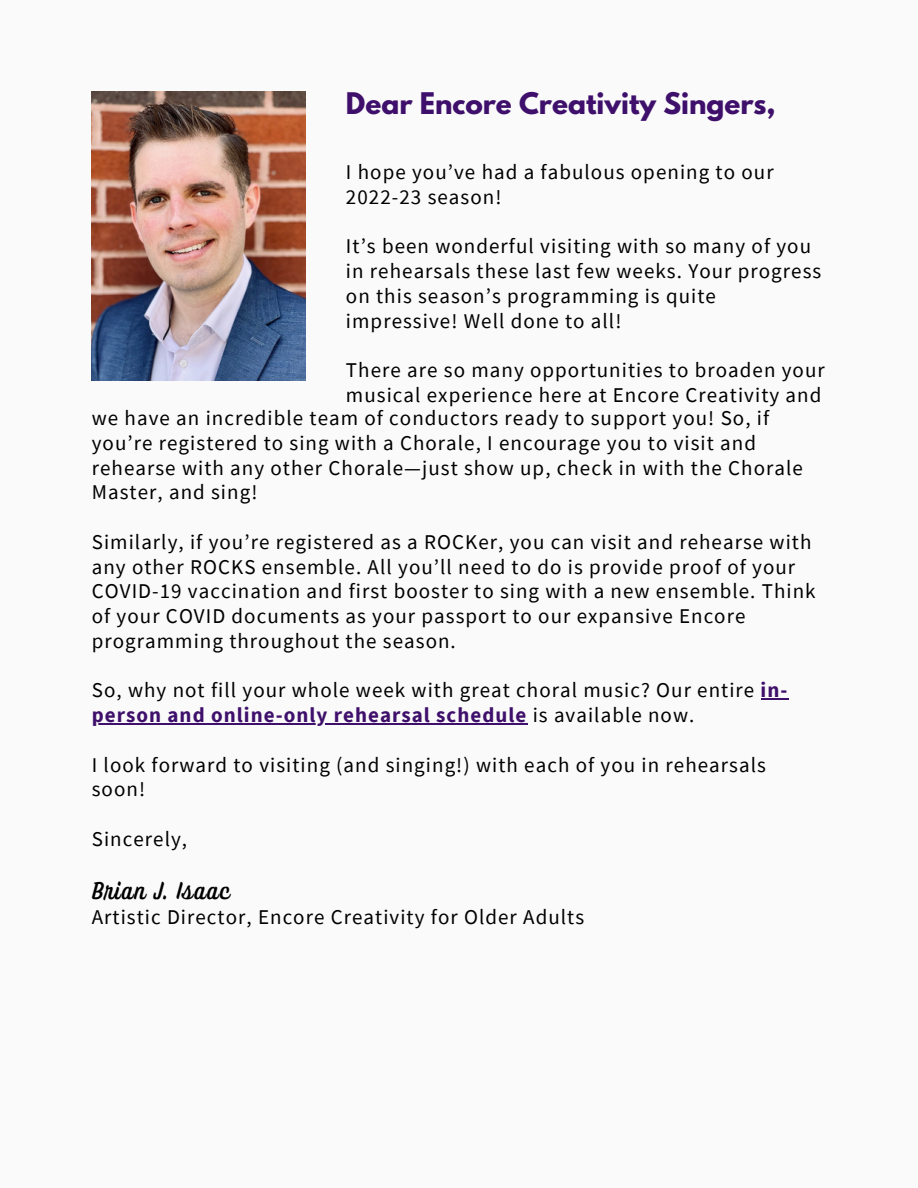
<style>
.page{position:relative;width:918px;height:1188px;background:#fafafa}
.page>*{position:absolute;margin:0;border:0;box-sizing:border-box;transform-origin:0 0}
.t1{font:700 26.4px "League Spartan";color:#3f106b}
.t2{font:24px "Ayr Tropika Island Script Casual";letter-spacing:.05em;color:#000}
.t3{font:21px/24.8px "Source Sans Pro";letter-spacing:.05em;color:#000}
.s1{font-weight:700;color:#3f106b}
</style>
<div class="page">
<img style="left:92px;top:92px;width:214px;height:289px">
<svg style="left:761px;top:699px;width:28px;height:1px"></svg>
<hr style="left:92px;top:723px;width:435px;height:1px;background:#3f106b">
<p class="t1" style="left:346px;top:90px;width:431px">Dear Encore Creativity Singers,</p>
<p class="t3" style="left:346px;top:159px;width:429px">I hope you’ve had a fabulous opening to our<br>2022-23 season!</p>
<p class="t3" style="left:346px;top:233px;width:477px">It’s been wonderful visiting with so many of you in rehearsals these last few weeks. Your progress on this season’s programming is quite impressive! Well done to all!</p>
<p class="t3" style="left:346px;top:357px;width:480px">There are so many opportunities to broaden your musical experience here at Encore Creativity and</p>
<p class="t3" style="left:92px;top:405px;width:713px">we have an incredible team of conductors ready to support you! So, if you’re registered to sing with a Chorale, I encourage you to visit and rehearse with any other Chorale—just show up, check in with the Chorale Master, and sing!</p>
<p class="t3" style="left:92px;top:529px;width:725px">Similarly, if you’re registered as a ROCKer, you can visit and rehearse with any other ROCKS ensemble. All you’ll need to do is provide proof of your COVID-19 vaccination and first booster to sing with a new ensemble. Think of your COVID documents as your passport to our expansive Encore programming throughout the season.</p>
<p class="t3" style="left:92px;top:678px;width:697px">So, why not fill your whole week with great choral music? Our entire <span class="s1">in&shy;person and online-only rehearsal schedule</span> is available now.</p>
<p class="t3" style="left:92px;top:752px;width:676px">I look forward to visiting (and singing!) with each of you in rehearsals soon!</p>
<p class="t3" style="left:92px;top:826px;width:97px">Sincerely,</p>
<p class="t2" style="left:92px;top:875px;width:139px">Brian J. Isaac</p>
<p class="t3" style="left:92px;top:904px;width:494px">Artistic Director, Encore Creativity for Older Adults</p>
</div>
